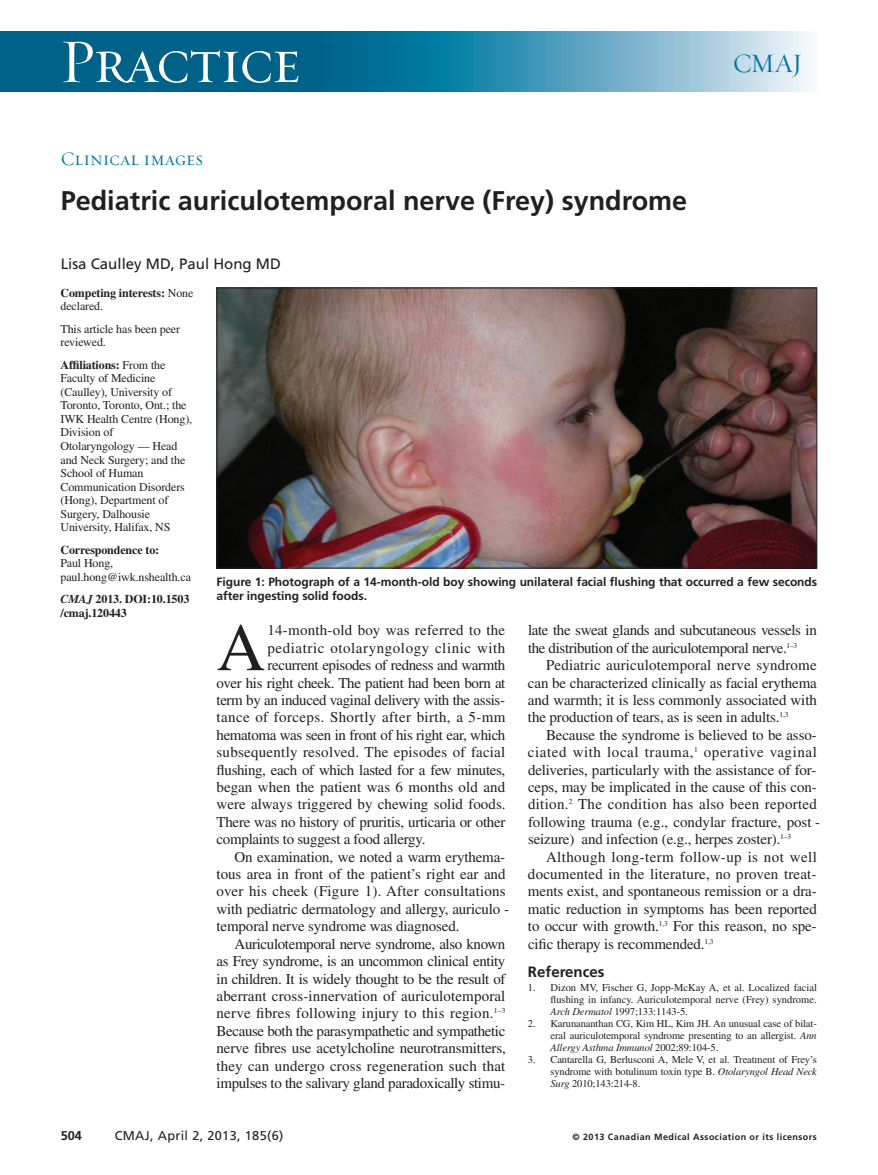
<style>
.page{position:relative;width:878px;height:1175px;background:#fff}
.page>*{position:absolute;margin:0;border:0;box-sizing:border-box;transform-origin:0 0}
.t1{font:67.5px "Times LT Std";color:#231f20}
.t2{font:63px "Requiem Display HTF Small Caps";letter-spacing:-.03em;color:#fff}
.t3{font:700 27px "Frutiger LT Std";color:#231f20}
.t4{font:27px "Requiem Display HTF Roman";color:#00779e}
.t5{font:19.5px "Requiem Display HTF Small Caps";color:#00779e}
.t6{font:15px/17.4px "Times LT Std";letter-spacing:-.01em;color:#231f20}
.t7{font:15px "Times LT Std";letter-spacing:.01em;color:#231f20}
.t8{font:15px "Times LT Std";letter-spacing:.015em;color:#231f20}
.t9{font:15px "Times LT Std";letter-spacing:.02em;color:#231f20}
.t10{font:15px "Times LT Std";letter-spacing:.025em;color:#231f20}
.t11{font:15px "Times LT Std";letter-spacing:.035em;color:#231f20}
.t12{font:15px "Frutiger LT Std";color:#231f20}
.t13{font:700 15px "Frutiger LT Std";color:#231f20}
.t14{font:12.75px "Frutiger LT Std";letter-spacing:.025em;color:#231f20}
.t15{font:700 12.75px "Frutiger LT Std";color:#231f20}
.t16{font:12px/13.5px "Times LT Std";letter-spacing:-.01em;color:#231f20}
.t17{font:700 12px/14.2px "Frutiger LT Std";letter-spacing:-.005em;color:#231f20}
.t18{font:700 12px/13.5px "Times LT Std";letter-spacing:-.01em;color:#231f20}
.t19{font:10.5px/12px "Times LT Std";letter-spacing:-.01em;color:#231f20;text-align:justify}
.t20{font:700 9px "Frutiger LT Std";letter-spacing:.05em;color:#231f20}
.s1{font-weight:400}
.s2{font-weight:700}
.s3{font-style:italic}
</style>
<div class="page">
<div style="left:0;top:32px;width:350px;height:60px;background:#006189"></div>
<svg style="left:350px;top:32px;width:459px;height:60px;background:#5fa6c2"></svg>
<img style="left:218px;top:289px;width:597px;height:277px">
<div style="left:216px;top:287px;width:601px;height:281px;border:1px solid #231f20"></div>
<h2 class="t2" style="left:59px;top:23px;width:243px">Practice</h2>
<h3 class="t5" style="left:61px;top:147px;width:144px">Clinical images</h3>
<h3 class="t3" style="left:61px;top:190px;width:628px">Pediatric auriculotemporal nerve (Frey) syndrome</h3>
<h3 class="t4" style="left:733px;top:47px;width:71px">CMAJ</h3>
<p class="t12" style="left:61px;top:258px;width:222px">Lisa Caulley MD, Paul Hong MD</p>
<p class="t18" style="left:60px;top:287px;width:134px">Competing interests: <span class="s1">None declared.</span></p>
<p class="t16" style="left:60px;top:323px;width:121px">This article has been peer reviewed.</p>
<p class="t16" style="left:60px;top:359px;width:133px"><span class="s2">Affiliations:</span> From the<br>Faculty of Medicine (Caulley), University of<br>Toronto, Toronto, Ont.; the<br>IWK Health Centre (Hong),<br>Division of<br>Otolaryngology — Head and Neck Surgery; and the<br>School of Human<br>Communication Disorders (Hong), Department of<br>Surgery, Dalhousie<br>University, Halifax, NS</p>
<p class="t18" style="left:60px;top:544px;width:100px">Correspondence to:</p>
<p class="t16" style="left:60px;top:557px;width:132px">Paul Hong, paul.hong@iwk.nshealth.ca</p>
<p class="t18" style="left:60px;top:593px;width:130px"><span class="s3">CMAJ</span> 2013. DOI:10.1503 /cmaj.120443</p>
<p class="t17" style="left:216px;top:576px;width:602px">Figure 1: Photograph of a 14-month-old boy showing unilateral facial flushing that occurred a few seconds after ingesting solid foods.</p>
<h1 class="t1" style="left:216px;top:624px;width:50px">A</h1>
<p class="t8" style="left:267px;top:625px;width:239px">14-month-old boy was referred to the</p>
<p class="t11" style="left:267px;top:642px;width:239px">pediatric otolaryngology clinic with</p>
<p class="t6" style="left:267px;top:658px;width:239px">recurrent episodes of redness and warmth</p>
<p class="t6" style="left:216px;top:675px;width:290px">over his right cheek. The patient had been born at</p>
<p class="t6" style="left:216px;top:693px;width:290px">term by an induced vaginal delivery with the assis-</p>
<p class="t10" style="left:216px;top:712px;width:290px">tance of forceps. Shortly after birth, a 5-mm</p>
<p class="t6" style="left:216px;top:727px;width:290px">hematoma was seen in front of his right ear, which</p>
<p class="t8" style="left:216px;top:747px;width:290px">subsequently resolved. The episodes of facial</p>
<p class="t6" style="left:216px;top:762px;width:290px">flushing, each of which lasted for a few minutes,</p>
<p class="t6" style="left:216px;top:780px;width:290px">began when the patient was 6 months old and</p>
<p class="t6" style="left:216px;top:797px;width:290px">were always triggered by chewing solid foods.</p>
<p class="t6" style="left:216px;top:814px;width:290px">There was no history of pruritis, urticaria or other</p>
<p class="t6" style="left:216px;top:832px;width:210px">complaints to suggest a food allergy.</p>
<p class="t6" style="left:234px;top:849px;width:272px">On examination, we noted a warm erythema-</p>
<p class="t6" style="left:216px;top:867px;width:290px">tous area in front of the patient’s right ear and</p>
<p class="t7" style="left:216px;top:886px;width:290px">over his cheek (Figure 1). After consultations</p>
<p class="t6" style="left:216px;top:901px;width:294px">with pediatric dermatology and allergy, auriculo -</p>
<p class="t6" style="left:216px;top:919px;width:244px">temporal nerve syndrome was diagnosed.</p>
<p class="t6" style="left:234px;top:936px;width:272px">Auriculotemporal nerve syndrome, also known</p>
<p class="t6" style="left:216px;top:954px;width:290px">as Frey syndrome, is an uncommon clinical entity</p>
<p class="t6" style="left:216px;top:971px;width:290px">in children. It is widely thought to be the result of</p>
<p class="t7" style="left:216px;top:990px;width:290px">aberrant cross-innervation of auriculotemporal</p>
<p class="t9" style="left:216px;top:1008px;width:290px">nerve fibres following injury to this region.<sup>1–3</sup></p>
<p class="t6" style="left:216px;top:1023px;width:290px">Because both the parasympathetic and sympathetic</p>
<p class="t6" style="left:216px;top:1041px;width:291px">nerve fibres use acetylcholine neurotransmitters,</p>
<p class="t7" style="left:216px;top:1060px;width:290px">they can undergo cross regeneration such that</p>
<p class="t6" style="left:216px;top:1075px;width:290px">impulses to the salivary gland paradoxically stimu-</p>
<p class="t6" style="left:528px;top:623px;width:290px">late the sweat glands and subcutaneous vessels in the distribution of the au ri culotemporal nerve.<sup>1–3</sup></p>
<p class="t6" style="left:528px;top:658px;width:290px;text-align:justify;text-indent:18px">Pediatric auriculotemporal nerve syndrome can be characterized clinically as facial erythema and warmth; it is less commonly associated with the production of tears, as is seen in adults.<sup>1,3</sup></p>
<p class="t6" style="left:528px;top:727px;width:294px;text-indent:18px">Because the syndrome is believed to be asso&shy;ciated with local trauma,<sup>1</sup> operative vaginal deliveries, particularly with the assistance of for&shy;ceps, may be implicated in the cause of this con&shy;dition.<sup>2</sup> The condition has also been reported following trauma (e.g., condylar fracture, post - seizure) and infection (e.g., herpes zoster).<sup>1–3</sup></p>
<p class="t6" style="left:528px;top:849px;width:290px;text-align:justify;text-indent:18px">Although long-term follow-up is not well documented in the literature, no proven treat&shy;ments exist, and spontaneous remission or a dra&shy;matic reduction in symptoms has been reported to occur with growth.<sup>1,3</sup> For this reason, no spe&shy;cific therapy is recommended.<sup>1,3</sup></p>
<p class="t13" style="left:528px;top:966px;width:78px">References</p>
<p class="t19" style="left:550px;top:982px;width:268px;text-indent:-23px">1. Dizon MV, Fischer G, Jopp-McKay A, et al. Localized facial flushing in infancy. Auriculotemporal nerve (Frey) syndrome.<br><span class="s3">Arch Dermatol</span> 1997;133:1143-5.</p>
<p class="t19" style="left:550px;top:1018px;width:268px;text-indent:-23px">2. Karunananthan CG, Kim HL, Kim JH. An unusual case of bilat&shy;eral auriculotemporal syndrome presenting to an allergist. <span class="s3">Ann Allergy Asthma Immunol</span> 2002;89:104-5.</p>
<p class="t19" style="left:550px;top:1054px;width:268px;text-indent:-23px">3. Cantarella G, Berlusconi A, Mele V, et al. Treatment of Frey’s syndrome with botulinum toxin type B. <span class="s3">Otolaryngol Head Neck Surg</span> 2010;143:214-8.</p>
<p class="t15" style="left:61px;top:1130px;width:23px">504</p>
<p class="t14" style="left:115px;top:1130px;width:170px">CMAJ, April 2, 2013, 185(6)</p>
<p class="t20" style="left:572px;top:1132px;width:246px">© 2013 Canadian Medical Association or its licensors</p>
</div>
